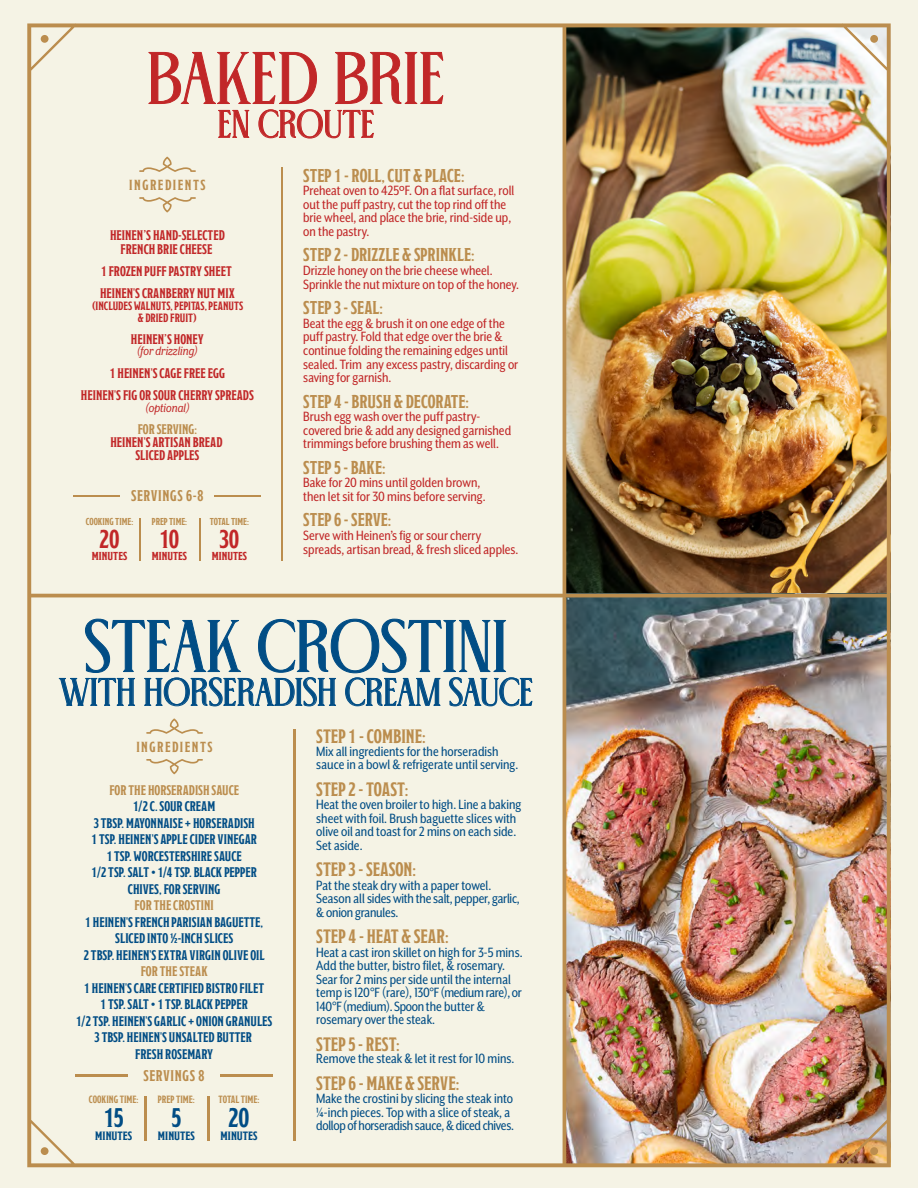
<style>
.page{position:relative;width:918px;height:1188px;background:#f5f3e5}
.page>*{position:absolute;margin:0;border:0;box-sizing:border-box;transform-origin:0 0}
.t1{font:51.15px "WT Pennifold";letter-spacing:-.015em;color:#014d85}
.t2{font:51.15px "WT Pennifold";letter-spacing:-.02em;color:#c12728}
.t3{font:27px "WT Pennifold";letter-spacing:-.02em;color:#014d85}
.t4{font:27px "WT Pennifold";letter-spacing:-.015em;color:#c12728}
.t5{font:700 27px "Modesto Condensed";color:#014d85}
.t6{font:700 25.8px "Modesto Condensed";color:#c12728}
.t7{font:700 19.5px "Modesto Condensed";color:#bb8d4e}
.t8{font:700 18.6px "Modesto Condensed";color:#bb8d4e}
.t9{font:15.45px/13.5px "Mr Eaves XL San Nar OT";color:#014d85}
.t10{font:15.45px/13.6px "Mr Eaves XL San Nar OT";color:#c12728}
.t11{font:700 15.45px "Modesto Condensed";letter-spacing:.04em;color:#bb8d4e}
.t12{font:15.15px "Modesto Condensed";color:#014d85}
.t13{font:700 14.7px "Modesto Condensed";letter-spacing:.1em;color:#bb8d4e}
.t14{font:14.4px "Modesto Condensed";color:#c12728}
.t15{font:700 13.95px/16.5px "Modesto Condensed";color:#014d85;text-align:center}
.t16{font:700 13.95px/22.2px "Modesto Condensed";color:#c12728;text-align:center}
.t17{font:700 13.95px "Modesto Condensed";color:#bb8d4e}
.t18{font:italic 13.95px "Mr Eaves XL San Nar OT";color:#c12728}
.t19{font:700 12px/11.7px "Modesto Condensed";color:#c12728;text-align:center}
.t20{font:10.5px "Modesto Condensed";color:#bb8d4e}
.t21{font:10.05px "Modesto Condensed";color:#bb8d4e}
.s1{font-family:"Myriad Pro"}
</style>
<div class="page">
<img style="left:27px;top:23px;width:864px;height:1144px">
<div style="left:870px;top:35px;width:8px;height:8px;background:#bb8d4e;border-radius:50%"></div>
<div style="left:870px;top:1147px;width:8px;height:8px;background:#bb8d4e;border-radius:50%"></div>
<div style="left:41px;top:35px;width:8px;height:8px;background:#bb8d4e;border-radius:50%"></div>
<div style="left:41px;top:1147px;width:8px;height:8px;background:#bb8d4e;border-radius:50%"></div>
<svg style="left:139px;top:157px;width:57px;height:15px"></svg>
<svg style="left:139px;top:197px;width:57px;height:15px"></svg>
<hr style="left:281px;top:167px;width:2px;height:394px;background:#bb8d4e">
<svg style="left:148px;top:52px;width:295px;height:86px"></svg>
<svg style="left:58px;top:619px;width:474px;height:87px"></svg>
<hr style="left:139px;top:518px;width:2px;height:43px;background:#bb8d4e">
<hr style="left:199px;top:518px;width:2px;height:43px;background:#bb8d4e">
<hr style="left:73px;top:495px;width:47px;height:2px;background:#bb8d4e">
<hr style="left:214px;top:495px;width:47px;height:2px;background:#bb8d4e">
<hr style="left:30px;top:594px;width:859px;height:3px;background:#bb8d4e">
<h1 class="t2" style="left:147px;top:56px;width:301px">BAKED BRIE</h1>
<h2 class="t4" style="left:217px;top:112px;width:159px">EN CROUTE</h2>
<p class="t13" style="left:129px;top:178px;width:78px">INGREDIENTS</p>
<p class="t16" style="left:110px;top:229px;width:116px;line-height:13.5px">HEINEN’S HAND-SELECTED<br>FRENCH BRIE CHEESE</p>
<p class="t16" style="left:100px;top:260px;width:136px;text-align:left">1 FROZEN PUFF PASTRY SHEET<br>HEINEN'S CRANBERRY NUT MIX</p>
<p class="t19" style="left:92px;top:300px;width:153px">(INCLUDES WALNUTS, PEPITAS, PEANUTS &amp; DRIED FRUIT)</p>
<p class="t16" style="left:131px;top:328px;width:75px">HEINEN’S HONEY</p>
<p class="t18" style="left:137px;top:344px;width:62px">(for drizzling)</p>
<p class="t16" style="left:81px;top:362px;width:174px">1 HEINEN'S CAGE FREE EGG<br>HEINEN'S FIG OR SOUR CHERRY SPREADS</p>
<p class="t18" style="left:145px;top:400px;width:45px">(optional)</p>
<p class="t17" style="left:138px;top:422px;width:61px">FOR SERVING:</p>
<p class="t16" style="left:110px;top:436px;width:114px;line-height:13.2px">HEINEN'S ARTISAN BREAD<br>SLICED APPLES</p>
<p class="t11" style="left:131px;top:488px;width:74px">SERVINGS 6-8</p>
<p class="t21" style="left:86px;top:517px;width:49px">COOKING TIME:</p>
<h3 class="t6" style="left:100px;top:526px;width:21px">20</h3>
<p class="t14" style="left:92px;top:548px;width:37px">minutes</p>
<p class="t21" style="left:152px;top:517px;width:37px">PREP TIME:</p>
<h3 class="t6" style="left:160px;top:526px;width:21px">10</h3>
<p class="t14" style="left:152px;top:548px;width:37px">minutes</p>
<p class="t21" style="left:210px;top:517px;width:41px">TOTAL TIME:</p>
<h3 class="t6" style="left:219px;top:526px;width:21px">30</h3>
<p class="t14" style="left:212px;top:548px;width:37px">minutes</p>
<p class="t8" style="left:303px;top:166px;width:163px">STEP 1 - ROLL, CUT &amp; PLACE:</p>
<p class="t10" style="left:303px;top:184px;width:213px">Preheat oven to 425<span class="s1">o</span>F. On a flat surface, roll out the puff pastry, cut the top rind off the brie wheel, and place the brie, rind-side up, on the pastry.</p>
<p class="t8" style="left:303px;top:246px;width:173px">STEP 2 - DRIZZLE &amp; SPRINKLE:</p>
<p class="t10" style="left:303px;top:263px;width:217px">Drizzle honey on the brie cheese wheel.<br>Sprinkle the nut mixture on top of the honey.</p>
<p class="t8" style="left:303px;top:298px;width:81px">STEP 3 - SEAL:</p>
<p class="t10" style="left:303px;top:316px;width:216px">Beat the egg &amp; brush it on one edge of the puff pastry. Fold that edge over the brie &amp; continue folding the remaining edges until sealed. Trim any excess pastry, discarding or saving for garnish.</p>
<p class="t8" style="left:303px;top:392px;width:167px">STEP 4 - BRUSH &amp; DECORATE:</p>
<p class="t10" style="left:303px;top:410px;width:209px">Brush egg wash over the puff pastry&shy;covered brie &amp; add any designed garnished trimmings before brushing them as well.</p>
<p class="t8" style="left:303px;top:458px;width:84px">STEP 5 - BAKE:</p>
<p class="t10" style="left:303px;top:476px;width:184px">Bake for 20 mins until golden brown, then let sit for 30 mins before serving.</p>
<p class="t8" style="left:303px;top:511px;width:90px">STEP 6 - SERVE:</p>
<p class="t10" style="left:303px;top:529px;width:217px">Serve with Heinen’s fig or sour cherry spreads, artisan bread, &amp; fresh sliced apples.</p>
<h1 class="t1" style="left:84px;top:624px;width:425px">STEAK CROSTINI</h1>
<h2 class="t3" style="left:59px;top:680px;width:476px">WITH HORSERADISH CREAM SAUCE</h2>
<p class="t13" style="left:136px;top:740px;width:78px">INGREDIENTS</p>
<p class="t17" style="left:109px;top:783px;width:131px">FOR THE HORSERADISH SAUCE</p>
<p class="t15" style="left:92px;top:798px;width:167px">1/2 C. SOUR CREAM<br>3 TBSP. MAYONNAISE + HORSERADISH<br>1 TSP. HEINEN'S APPLE CIDER VINEGAR<br>1 TSP. WORCESTERSHIRE SAUCE<br>1/2 TSP. SALT • 1/4 TSP. BLACK PEPPER<br>CHIVES, FOR SERVING</p>
<p class="t17" style="left:135px;top:898px;width:81px">FOR THE CROSTINI</p>
<p class="t15" style="left:84px;top:914px;width:182px">1 HEINEN'S FRENCH PARISIAN BAGUETTE,<br>SLICED INTO ½-INCH SLICES<br>2 TBSP. HEINEN'S EXTRA VIRGIN OLIVE OIL</p>
<p class="t17" style="left:141px;top:964px;width:69px">FOR THE STEAK</p>
<p class="t15" style="left:76px;top:980px;width:198px">1 HEINEN'S CARE CERTIFIED BISTRO FILET<br>1 TSP. SALT • 1 TSP. BLACK PEPPER<br>1/2 TSP. HEINEN'S GARLIC + ONION GRANULES<br>3 TBSP. HEINEN'S UNSALTED BUTTER<br>FRESH ROSEMARY</p>
<p class="t11" style="left:143px;top:1068px;width:63px">SERVINGS 8</p>
<p class="t20" style="left:89px;top:1095px;width:51px">COOKING TIME:</p>
<h2 class="t5" style="left:104px;top:1104px;width:21px">15</h2>
<p class="t12" style="left:95px;top:1127px;width:38px">minutes</p>
<p class="t20" style="left:158px;top:1095px;width:38px">PREP TIME:</p>
<h2 class="t5" style="left:171px;top:1104px;width:11px">5</h2>
<p class="t12" style="left:158px;top:1127px;width:38px">minutes</p>
<p class="t20" style="left:219px;top:1095px;width:43px">TOTAL TIME:</p>
<h2 class="t5" style="left:229px;top:1104px;width:22px">20</h2>
<p class="t12" style="left:221px;top:1127px;width:38px">minutes</p>
<p class="t7" style="left:316px;top:726px;width:111px">STEP 1 - COMBINE:</p>
<p class="t9" style="left:316px;top:745px;width:204px">Mix all ingredients for the horseradish sauce in a bowl &amp; refrigerate until serving.</p>
<p class="t7" style="left:316px;top:779px;width:94px">STEP 2 - TOAST:</p>
<p class="t9" style="left:316px;top:798px;width:207px">Heat the oven broiler to high. Line a baking sheet with foil. Brush baguette slices with olive oil and toast for 2 mins on each side.<br>Set aside.</p>
<p class="t7" style="left:316px;top:860px;width:101px">STEP 3 - SEASON:</p>
<p class="t9" style="left:316px;top:878px;width:205px">Pat the steak dry with a paper towel.<br>Season all sides with the salt, pepper, garlic, &amp; onion granules.</p>
<p class="t7" style="left:316px;top:927px;width:134px">STEP 4 - HEAT &amp; SEAR:</p>
<p class="t9" style="left:316px;top:945px;width:208px">Heat a cast iron skillet on high for 3-5 mins.<br>Add the butter, bistro filet, &amp; rosemary.<br>Sear for 2 mins per side until the internal temp is 120°F (rare), 130°F (medium rare), or 140°F (medium). Spoon the butter &amp; rosemary over the steak.</p>
<p class="t7" style="left:316px;top:1034px;width:85px">STEP 5 - REST:</p>
<p class="t9" style="left:316px;top:1051px;width:200px">Remove the steak &amp; let it rest for 10 mins.</p>
<p class="t7" style="left:316px;top:1073px;width:145px">STEP 6 - MAKE &amp; SERVE:</p>
<p class="t9" style="left:316px;top:1091px;width:199px">Make the crostini by slicing the steak into ¼-inch pieces. Top with a slice of steak, a dollop of horseradish sauce, &amp; diced chives.</p>
</div>
